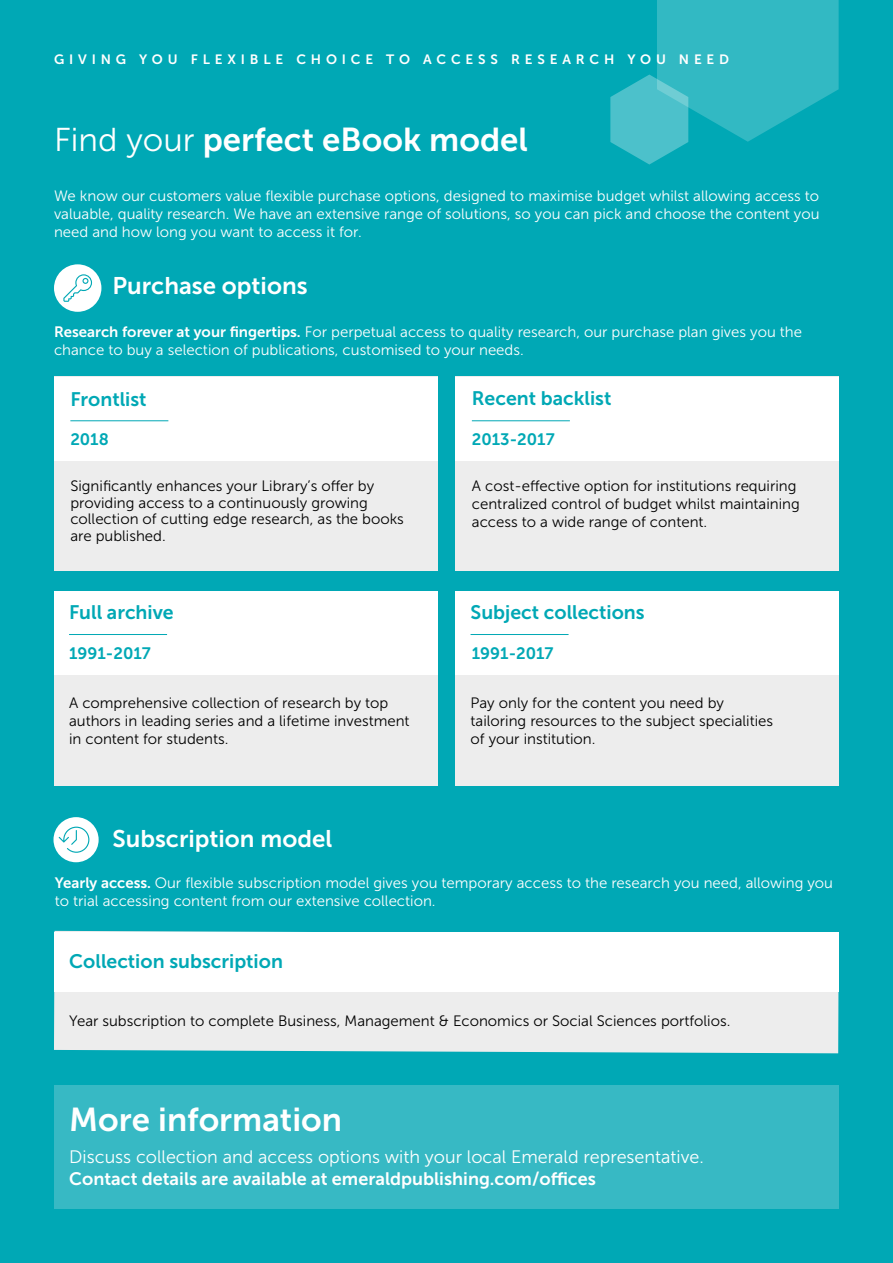
<style>
.page{position:relative;width:893px;height:1263px;background:#00a8b5}
.page>*{position:absolute;margin:0;border:0;box-sizing:border-box;transform-origin:0 0}
.t1{font:33px "Museo Sans 700";color:#fff}
.t2{font:24px "Museo Sans 700";color:#fff}
.t3{font:19.5px "Museo Sans 700";color:#00a8b5}
.t4{font:18px "Museo Sans 300";color:#fff}
.t5{font:18px "Museo Sans 700";color:#fff}
.t6{font:16.5px "Museo Sans 700";color:#00a8b5}
.t7{font:15px/18px "Museo Sans 300";color:#000}
.t8{font:15px/18px "Museo Sans 300";color:#fff}
.t9{font:13.5px "Museo Sans 700";letter-spacing:.36em;color:#fff}
.s1{font-family:"Museo Sans 300"}
.s2{font-family:"Museo Sans 700"}
</style>
<div class="page">
<div style="left:54px;top:931px;width:785px;height:122px;background:#ededed"></div>
<div style="left:54px;top:932px;width:784px;height:60px;background:#fff"></div>
<div style="left:53px;top:817px;width:46px;height:45px;background:#fff;border-radius:50%"></div>
<svg style="left:59px;top:827px;width:30px;height:26px"></svg>
<div style="left:54px;top:1086px;width:785px;height:123px;background:#37b9c4"></div>
<div style="left:54px;top:377px;width:383px;height:194px;background:#ededed"></div>
<div style="left:54px;top:591px;width:383px;height:194px;background:#ededed"></div>
<div style="left:455px;top:377px;width:384px;height:194px;background:#ededed"></div>
<div style="left:455px;top:591px;width:384px;height:194px;background:#ededed"></div>
<div style="left:54px;top:377px;width:383px;height:83px;background:#fff"></div>
<div style="left:54px;top:591px;width:383px;height:84px;background:#fff"></div>
<div style="left:455px;top:377px;width:384px;height:83px;background:#fff"></div>
<div style="left:455px;top:591px;width:384px;height:84px;background:#fff"></div>
<hr style="left:69px;top:634px;width:98px;height:1px;background:#00a8b5">
<hr style="left:70px;top:420px;width:98px;height:1px;background:#00a8b5">
<hr style="left:471px;top:634px;width:98px;height:1px;background:#00a8b5">
<hr style="left:472px;top:420px;width:98px;height:1px;background:#00a8b5">
<div style="left:54px;top:264px;width:47px;height:48px;background:#fff;border-radius:50%"></div>
<svg style="left:63px;top:274px;width:29px;height:28px"></svg>
<svg style="left:610px;top:0;width:229px;height:165px"></svg>
<p class="t9" style="left:54px;top:52px;width:677px">GIVING YOU FLEXIBLE CHOICE TO ACCESS RESEARCH YOU NEED</p>
<h1 class="t1" style="left:54px;top:121px;width:475px"><span class="s1">Find your</span> perfect eBook model</h1>
<p class="t8" style="left:54px;top:187px;width:767px;text-align:justify">We know our customers value flexible purchase options, designed to maximise budget whilst allowing access to valuable, quality research. We have an extensive range of solutions, so you can pick and choose the content you need and how long you want to access it for.</p>
<h2 class="t2" style="left:112px;top:273px;width:197px">Purchase options</h2>
<p class="t8" style="left:54px;top:323px;width:749px"><span class="s2">Research forever at your fingertips.</span> For perpetual access to quality research, our purchase plan gives you the chance to buy a selection of publications, customised to your needs.</p>
<h3 class="t3" style="left:70px;top:389px;width:78px">Frontlist</h3>
<p class="t6" style="left:70px;top:430px;width:40px">2018</p>
<p class="t7" style="left:70px;top:478px;width:335px;line-height:16.5px">Significantly enhances your Library’s offer by providing access to a continuously growing collection of cutting edge research, as the books are published.</p>
<h3 class="t3" style="left:472px;top:387px;width:141px">Recent backlist</h3>
<p class="t6" style="left:472px;top:430px;width:84px">2013-2017</p>
<p class="t7" style="left:472px;top:477px;width:330px">A cost-effective option for institutions requiring centralized control of budget whilst maintaining access to a wide range of content.</p>
<h3 class="t3" style="left:69px;top:601px;width:106px">Full archive</h3>
<h3 class="t3" style="left:471px;top:601px;width:176px">Subject collections</h3>
<p class="t6" style="left:69px;top:644px;width:83px">1991-2017</p>
<p class="t6" style="left:472px;top:644px;width:83px">1991-2017</p>
<p class="t7" style="left:69px;top:693px;width:342px">A comprehensive collection of research by top authors in leading series and a lifetime investment in content for students.</p>
<p class="t7" style="left:471px;top:693px;width:304px">Pay only for the content you need by tailoring resources to the subject specialities of your institution.</p>
<h2 class="t2" style="left:112px;top:825px;width:221px">Subscription model</h2>
<p class="t8" style="left:55px;top:874px;width:780px"><span class="s2">Yearly access.</span> Our flexible subscription model gives you temporary access to the research you need, allowing you to trial accessing content from our extensive collection.</p>
<h3 class="t3" style="left:69px;top:951px;width:215px">Collection subscription</h3>
<p class="t7" style="left:69px;top:1012px;width:663px">Year subscription to complete Business, Management &amp; Economics or Social Sciences portfolios.</p>
<h1 class="t1" style="left:69px;top:1102px;width:274px">More information</h1>
<p class="t4" style="left:69px;top:1147px;width:636px">Discuss collection and access options with your local Emerald representative.</p>
<p class="t5" style="left:69px;top:1168px;width:528px">Contact details are available at emeraldpublishing.com/offices</p>
</div>
